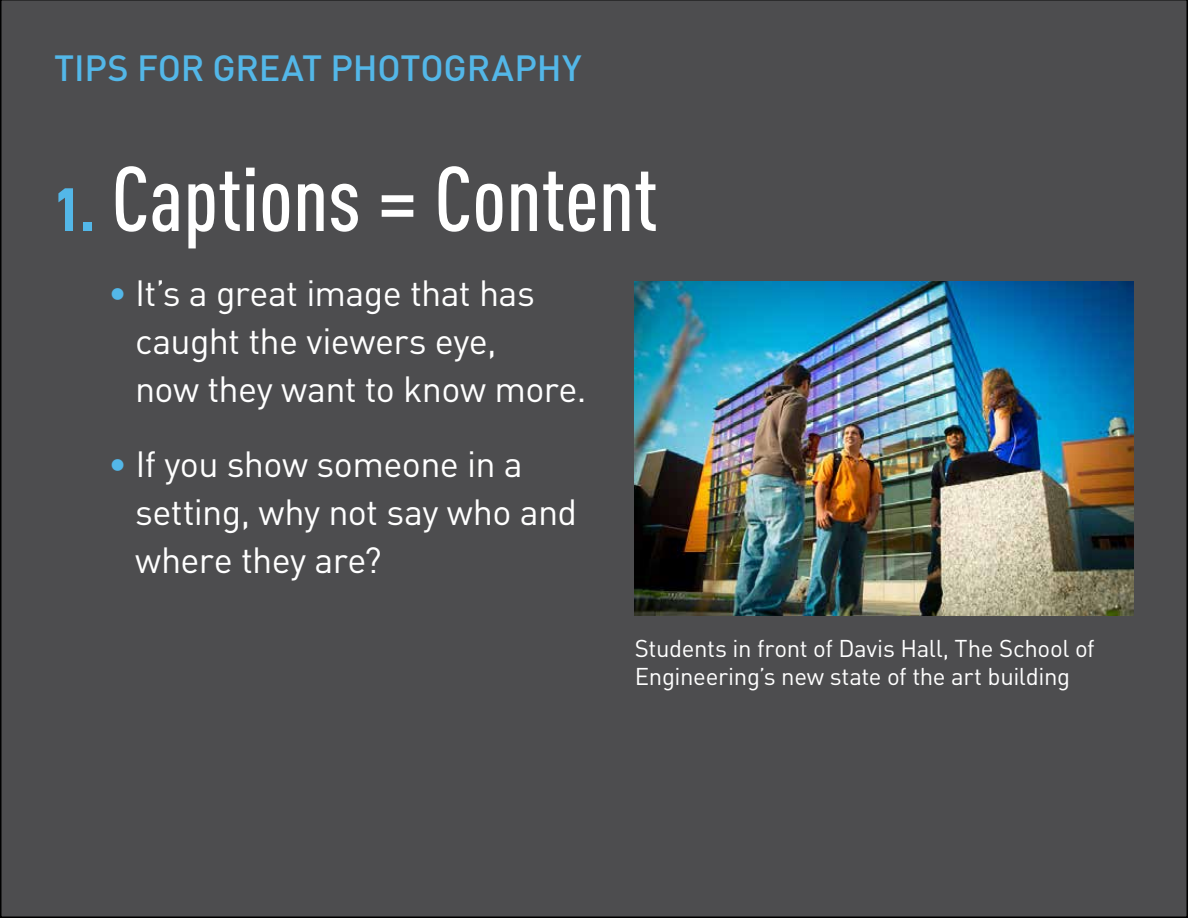
<style>
.page{position:relative;width:1188px;height:918px;background:#4d4d4f}
.page>*{position:absolute;margin:0;border:0;box-sizing:border-box;transform-origin:0 0}
.t1{font:500 condensed 90px "DIN Pro";color:#fff}
.t2{font:36px/48px "DIN Pro";letter-spacing:-.02em;color:#fff}
.t3{font:500 36px "DIN Pro";letter-spacing:-.005em;color:#53b7e8}
.t4{font:24px/28.8px "DIN Pro";letter-spacing:-.015em;color:#fff}
.s1{font-weight:900;font-size:60px;color:#53b7e8}
.s2{color:#53b7e8}
</style>
<div class="page">
<img style="left:635px;top:282px;width:499px;height:333px">
<p class="t3" style="left:54px;top:44px;width:529px">TIPS FOR GREAT PHOTOGRAPHY</p>
<h1 class="t1" style="left:54px;top:146px;width:605px"><span class="s1">1.</span> Captions = Content</h1>
<p class="t2" style="left:135px;top:268px;width:453px;text-indent:-27px"><span class="s2">•</span> It’s a great image that has caught the viewers eye,<br>now they want to know more.</p>
<p class="t2" style="left:135px;top:438px;width:444px;text-indent:-27px"><span class="s2">•</span> If you show someone in a setting, why not say who and where they are?</p>
<p class="t4" style="left:635px;top:633px;width:461px">Students in front of Davis Hall, The School of<br>Engineering’s new state of the art building</p>
</div>
